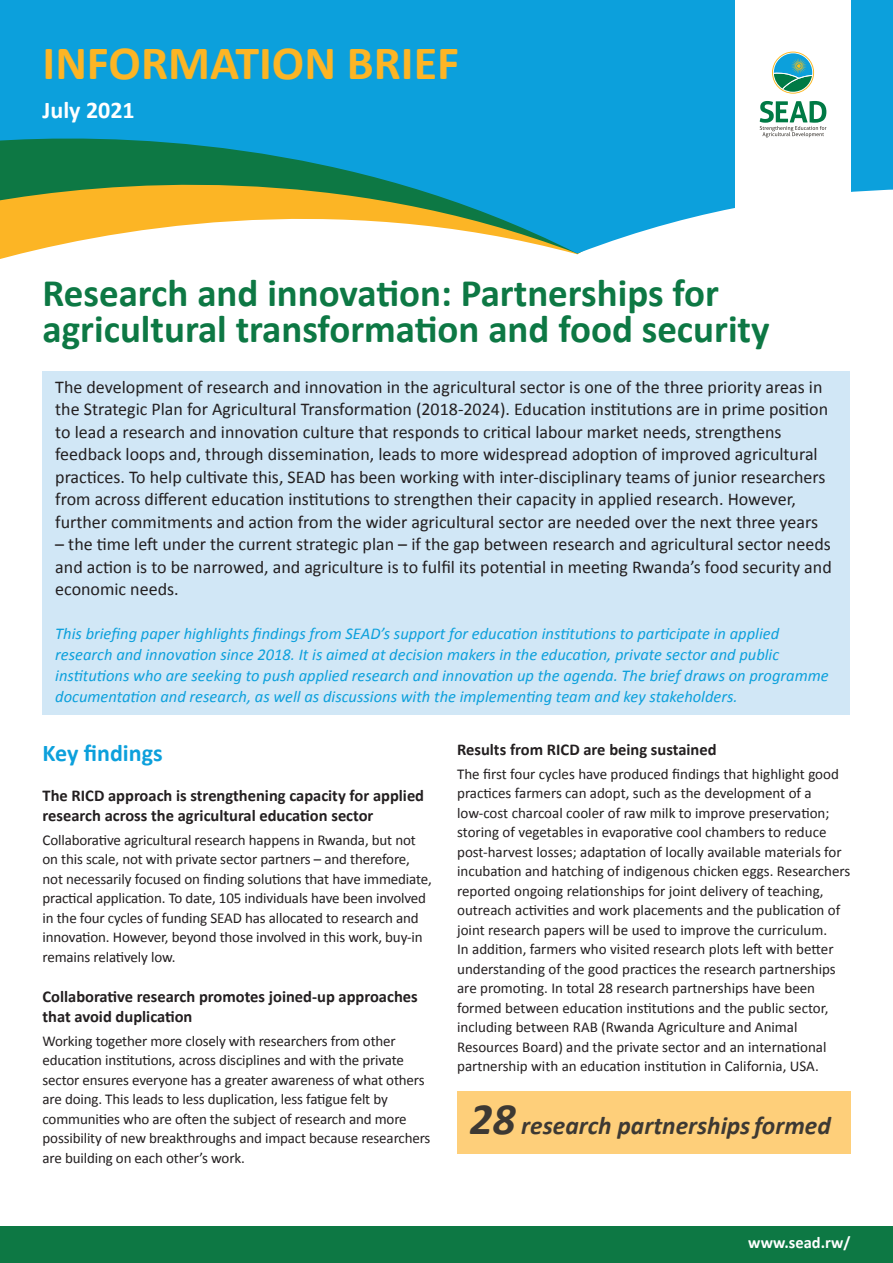
<style>
.page{position:relative;width:893px;height:1263px;background:#fff}
.page>*{position:absolute;margin:0;border:0;box-sizing:border-box;transform-origin:0 0}
.t1{font:700 48px "Calibri";color:#fcb525}
.t2{font:700 39px/36px "Calibri";color:#0d7844}
.t3{font:italic 700 25.5px "Calibri";color:#3d3933}
.t4{font:700 24px "Calibri";color:#0ca0dc}
.t5{font:700 24px "Calibri";color:#fff}
.t6{font:18px/22.5px "Calibri";color:#231f20}
.t7{font:italic 16.5px/21px "Calibri";color:#0ca0dc}
.t8{font:700 16.5px/19.5px "Calibri";color:#231f20}
.t9{font:700 16.5px "Calibri";letter-spacing:.005em;color:#fff}
.t10{font:15px/19.5px "Calibri";letter-spacing:-.01em;color:#231f20}
.s1{font-size:45px}
</style>
<div class="page">
<svg style="left:0;top:0;width:893px;height:254px;background:#3da9c3"></svg>
<div style="left:735px;top:0;width:115px;height:221px;background:#fff"></div>
<svg style="left:760px;top:101px;width:66px;height:36px"></svg>
<svg style="left:772px;top:52px;width:42px;height:42px"></svg>
<div style="left:0;top:1227px;width:893px;height:36px;background:#0d7844"></div>
<div style="left:457px;top:1091px;width:393px;height:62px;background:#fecf7a"></div>
<div style="left:43px;top:371px;width:807px;height:237px;background:#d1e7f6"></div>
<div style="left:43px;top:596px;width:807px;height:35px;background:#d1e7f6"></div>
<div style="left:43px;top:618px;width:807px;height:97px;background:#d1e7f6"></div>
<h1 class="t1" style="left:43px;top:33px;width:418px">INFORMATION BRIEF</h1>
<h3 class="t5" style="left:43px;top:95px;width:94px">July 2021</h3>
<h2 class="t2" style="left:43px;top:273px;width:729px">Research and innovation: Partnerships for agricultural transformation and food security</h2>
<p class="t6" style="left:55px;top:375px;width:774px">The development of research and innovation in the agricultural sector is one of the three priority areas in the Strategic Plan for Agricultural Transformation (2018-2024). Education institutions are in prime position to lead a research and innovation culture that responds to critical labour market needs, strengthens feedback loops and, through dissemination, leads to more widespread adoption of improved agricultural practices. To help cultivate this, SEAD has been working with inter-disciplinary teams of junior researchers from across different education institutions to strengthen their capacity in applied research. However, further commitments and action from the wider agricultural sector are needed over the next three years</p>
<p class="t6" style="left:55px;top:532px;width:778px;text-align:justify">– the time left under the current strategic plan – if the gap between research and agricultural sector needs and action is to be narrowed, and agriculture is to fulfil its potential in meeting Rwanda’s food security and economic needs.</p>
<p class="t7" style="left:55px;top:622px;width:775px">This briefing paper highlights findings from SEAD’s support for education institutions to participate in applied research and innovation since 2018. It is aimed at decision makers in the education, private sector and public institutions who are seeking to push applied research and innovation up the agenda. The brief draws on programme documentation and research, as well as discussions with the implementing team and key stakeholders.</p>
<h3 class="t4" style="left:43px;top:738px;width:122px">Key findings</h3>
<p class="t8" style="left:43px;top:785px;width:383px">The RICD approach is strengthening capacity for applied research across the agricultural education sector</p>
<p class="t10" style="left:43px;top:829px;width:391px">Collaborative agricultural research happens in Rwanda, but not on this scale, not with private sector partners – and therefore, not necessarily focused on finding solutions that have immediate, practical application. To date, 105 individuals have been involved in the four cycles of funding SEAD has allocated to research and innovation. However, beyond those involved in this work, buy-in remains relatively low.</p>
<p class="t8" style="left:43px;top:986px;width:377px">Collaborative research promotes joined-up approaches that avoid duplication</p>
<p class="t10" style="left:43px;top:1030px;width:389px">Working together more closely with researchers from other education institutions, across disciplines and with the private sector ensures everyone has a greater awareness of what others are doing. This leads to less duplication, less fatigue felt by communities who are often the subject of research and more possibility of new breakthroughs and impact because researchers are building on each other’s work.</p>
<p class="t8" style="left:457px;top:739px;width:261px">Results from RICD are being sustained</p>
<p class="t10" style="left:457px;top:763px;width:395px">The first four cycles have produced findings that highlight good practices farmers can adopt, such as the development of a low-cost charcoal cooler of raw milk to improve preservation; storing of vegetables in evaporative cool chambers to reduce post-harvest losses; adaptation of locally available materials for incubation and hatching of indigenous chicken eggs. Researchers reported ongoing relationships for joint delivery of teaching, outreach activities and work placements and the publication of joint research papers will be used to improve the curriculum.<br>In addition, farmers who visited research plots left with better understanding of the good practices the research partnerships are promoting. In total 28 research partnerships have been formed between education institutions and the public sector, including between RAB (Rwanda Agriculture and Animal Resources Board) and the private sector and an international partnership with an education institution in California, USA.</p>
<h3 class="t3" style="left:470px;top:1109px;width:362px"><span class="s1">28</span> research partnershipsformed</h3>
<p class="t9" style="left:748px;top:1232px;width:104px">www.sead.rw/</p>
</div>
